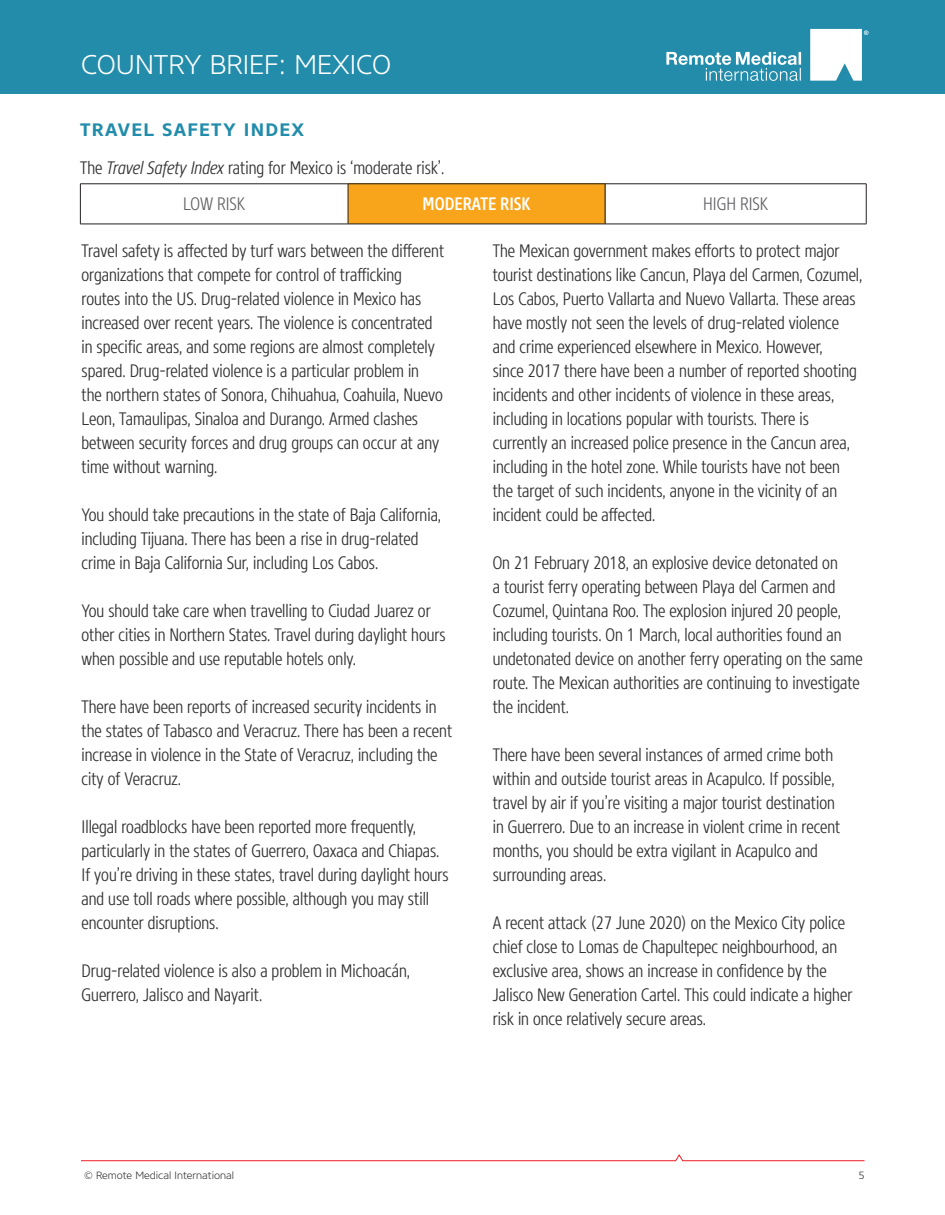
<style>
.page{position:relative;width:945px;height:1215px;background:#fff}
.page>*{position:absolute;margin:0;border:0;box-sizing:border-box;transform-origin:0 0}
.t1{font:300 27px "Core Sans N35";color:#fff}
.t2{font:300 18px/24px "Core Sans N37 Cn";color:#312f30}
.t3{font:700 18px "Core Sans N65";letter-spacing:.07em;color:#228caa}
.t4{font:300 18px "Core Sans N37 Cn";color:#636366}
.t5{font:500 18px "Core Sans N57 Cn";color:#fff}
.t6{font:300 10.5px "Core Sans N35";color:#312f30}
.s1{font-style:italic}
</style>
<div class="page">
<svg style="left:81px;top:1154px;width:784px;height:7px"></svg>
<div style="left:0;top:0;width:945px;height:94px;background:#228caa"></div>
<svg style="left:810px;top:29px;width:59px;height:52px"></svg>
<svg style="left:666px;top:52px;width:135px;height:29px"></svg>
<div style="left:348px;top:184px;width:257px;height:40px;background:#f9a51b"></div>
<hr style="left:80px;top:184px;width:268px;height:1px;background:#231f20">
<hr style="left:80px;top:184px;width:1px;height:40px;background:#231f20">
<hr style="left:348px;top:184px;width:257px;height:1px;background:#231f20">
<hr style="left:348px;top:184px;width:1px;height:40px;background:#231f20">
<hr style="left:605px;top:184px;width:261px;height:1px;background:#231f20">
<hr style="left:605px;top:184px;width:1px;height:40px;background:#231f20">
<hr style="left:866px;top:184px;width:1px;height:40px;background:#231f20">
<hr style="left:80px;top:224px;width:268px;height:1px;background:#231f20">
<hr style="left:348px;top:224px;width:257px;height:1px;background:#231f20">
<hr style="left:605px;top:224px;width:261px;height:1px;background:#231f20">
<h1 class="t1" style="left:81px;top:47px;width:312px">COUNTRY BRIEF: MEXICO</h1>
<p class="t3" style="left:80px;top:118px;width:226px">TRAVEL SAFETY INDEX</p>
<p class="t2" style="left:80px;top:156px;width:366px">The <span class="s1">Travel Safety Index</span> rating for Mexico is ‘moderate risk’.</p>
<p class="t4" style="left:183px;top:192px;width:63px">LOW RISK</p>
<p class="t5" style="left:423px;top:192px;width:109px">MODERATE RISK</p>
<p class="t4" style="left:703px;top:192px;width:66px">HIGH RISK</p>
<p class="t2" style="left:82px;top:239px;width:364px">Travel safety is affected by turf wars between the different organizations that compete for control of trafficking routes into the US. Drug-related violence in Mexico has increased over recent years. The violence is concentrated in specific areas, and some regions are almost completely spared. Drug-related violence is a particular problem in<br>the northern states of Sonora, Chihuahua, Coahuila, Nuevo Leon, Tamaulipas, Sinaloa and Durango. Armed clashes between security forces and drug groups can occur at any time without warning.</p>
<p class="t2" style="left:82px;top:503px;width:361px">You should take precautions in the state of Baja California, including Tijuana. There has been a rise in drug-related crime in Baja California Sur, including Los Cabos.</p>
<p class="t2" style="left:82px;top:599px;width:366px">You should take care when travelling to Ciudad Juarez or other cities in Northern States. Travel during daylight hours when possible and use reputable hotels only.</p>
<p class="t2" style="left:82px;top:695px;width:372px">There have been reports of increased security incidents in the states of Tabasco and Veracruz. There has been a recent increase in violence in the State of Veracruz, including the city of Veracruz.</p>
<p class="t2" style="left:82px;top:815px;width:369px">Illegal roadblocks have been reported more frequently, particularly in the states of Guerrero, Oaxaca and Chiapas.<br>If you’re driving in these states, travel during daylight hours and use toll roads where possible, although you may still encounter disruptions.</p>
<p class="t2" style="left:82px;top:959px;width:330px">Drug-related violence is also a problem in Michoacán,<br>Guerrero, Jalisco and Nayarit.</p>
<p class="t2" style="left:493px;top:239px;width:371px">The Mexican government makes efforts to protect major tourist destinations like Cancun, Playa del Carmen, Cozumel, Los Cabos, Puerto Vallarta and Nuevo Vallarta. These areas have mostly not seen the levels of drug-related violence and crime experienced elsewhere in Mexico. However,<br>since 2017 there have been a number of reported shooting incidents and other incidents of violence in these areas, including in locations popular with tourists. There is currently an increased police presence in the Cancun area, including in the hotel zone. While tourists have not been the target of such incidents, anyone in the vicinity of an incident could be affected.</p>
<p class="t2" style="left:493px;top:551px;width:371px">On 21 February 2018, an explosive device detonated on<br>a tourist ferry operating between Playa del Carmen and Cozumel, Quintana Roo. The explosion injured 20 people, including tourists. On 1 March, local authorities found an undetonated device on another ferry operating on the same route. The Mexican authorities are continuing to investigate the incident.</p>
<p class="t2" style="left:493px;top:743px;width:349px">There have been several instances of armed crime both within and outside tourist areas in Acapulco. If possible, travel by air if you’re visiting a major tourist destination in Guerrero. Due to an increase in violent crime in recent months, you should be extra vigilant in Acapulco and surrounding areas.</p>
<p class="t2" style="left:493px;top:911px;width:361px">A recent attack (27 June 2020) on the Mexico City police chief close to Lomas de Chapultepec neighbourhood, an exclusive area, shows an increase in confidence by the Jalisco New Generation Cartel. This could indicate a higher risk in once relatively secure areas.</p>
<p class="t6" style="left:84px;top:1168px;width:151px">© Remote Medical International</p>
<p class="t6" style="left:858px;top:1168px;width:8px">5</p>
</div>
